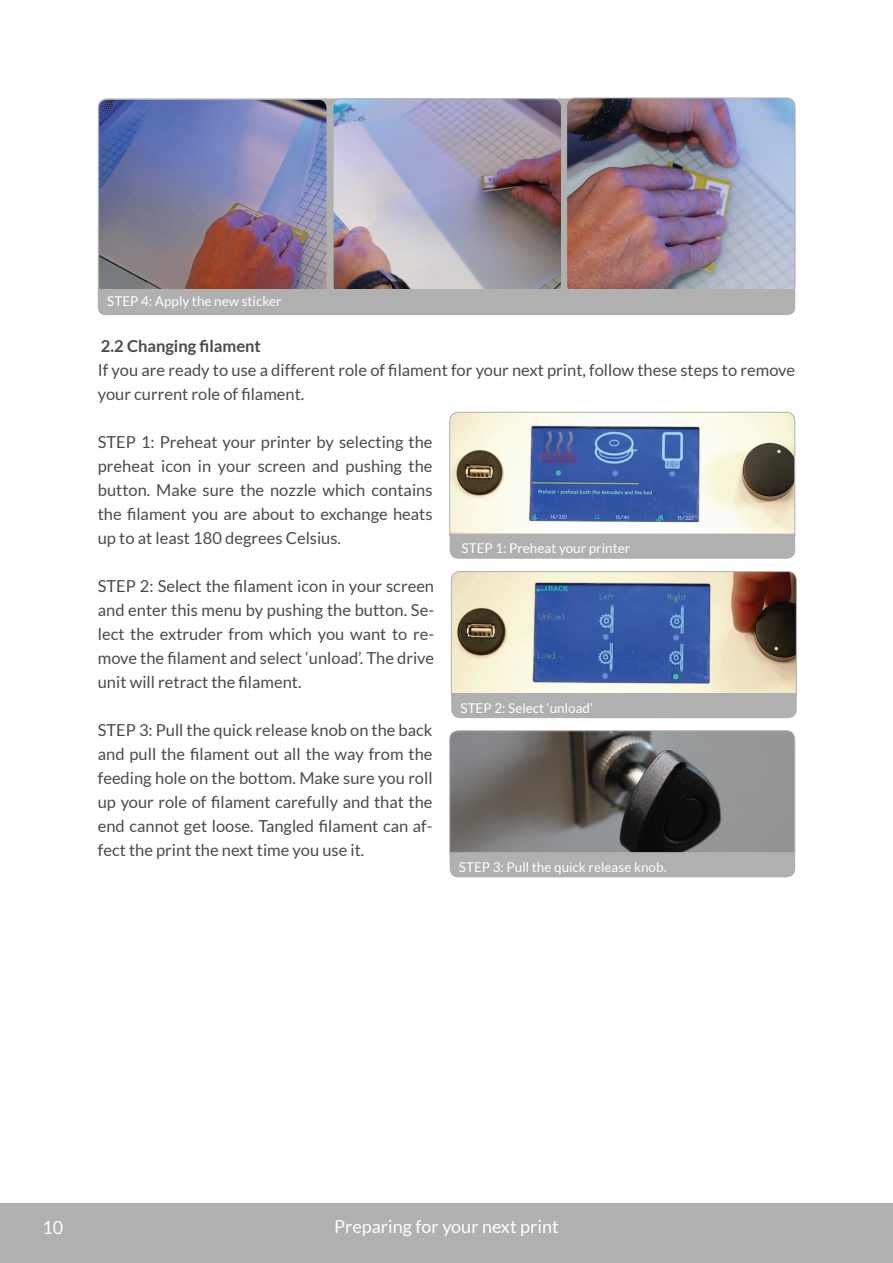
<style>
.page{position:relative;width:893px;height:1263px;background:#fff}
.page>*{position:absolute;margin:0;border:0;box-sizing:border-box;transform-origin:0 0}
.t1{font:18px "Lato";color:#fff}
.t2{font:16.5px/24px "Lato";color:#4c4a49;text-align:justify}
.t3{font:700 16.5px "Lato";color:#4c4a49}
.t4{font:13.5px "Lato";color:#fff}
</style>
<div class="page">
<div style="left:0;top:1203px;width:893px;height:60px;background:#b0b0b0"></div>
<img style="left:450px;top:412px;width:345px;height:122px">
<div style="left:450px;top:412px;width:345px;height:130px;border:1px solid #b0b0b0;border-radius:9px"></div>
<div style="left:450px;top:534px;width:345px;height:25px;background:#b0b0b0;border-radius:9px"></div>
<img style="left:451px;top:572px;width:345px;height:121px">
<div style="left:451px;top:571px;width:345px;height:131px;border:1px solid #b0b0b0;border-radius:9px"></div>
<div style="left:451px;top:693px;width:346px;height:7px;background:#b0b0b0"></div>
<div style="left:451px;top:694px;width:346px;height:24px;background:#b0b0b0;border-radius:9px"></div>
<img style="left:450px;top:731px;width:345px;height:121px">
<div style="left:450px;top:731px;width:345px;height:130px;border:1px solid #b0b0b0;border-radius:9px"></div>
<div style="left:450px;top:852px;width:345px;height:7px;background:#b0b0b0;border:2px solid #b0b0b0"></div>
<div style="left:450px;top:853px;width:345px;height:24px;background:#b0b0b0;border-radius:9px"></div>
<img style="left:99px;top:99px;width:228px;height:191px">
<div style="left:98px;top:99px;width:229px;height:196px;border:1px solid #b0b0b0;border-radius:9px"></div>
<img style="left:333px;top:99px;width:228px;height:191px">
<div style="left:333px;top:99px;width:229px;height:196px;border:1px solid #b0b0b0;border-radius:9px"></div>
<img style="left:567px;top:98px;width:228px;height:196px">
<div style="left:566px;top:98px;width:229px;height:196px;border:1px solid #b0b0b0;border-radius:9px"></div>
<div style="left:99px;top:290px;width:695px;height:9px;background:#b0b0b0"></div>
<div style="left:98px;top:296px;width:697px;height:19px;background:#b0b0b0;border-radius:7px"></div>
<p class="t4" style="left:107px;top:294px;width:176px">STEP 4: Apply the new sticker</p>
<p class="t3" style="left:101px;top:337px;width:162px">2.2 Changing filament</p>
<p class="t2" style="left:98px;top:358px;width:699px">If you are ready to use a different role of filament for your next print, follow these steps to remove your current role of filament.</p>
<p class="t2" style="left:98px;top:430px;width:336px">STEP 1: Preheat your printer by selecting the preheat icon in your screen and pushing the button. Make sure the nozzle which contains the filament you are about to exchange heats up to at least 180 degrees Celsius.</p>
<p class="t2" style="left:98px;top:574px;width:338px">STEP 2: Select the filament icon in your screen and enter this menu by pushing the button. Se&shy;lect the extruder from which you want to re&shy;move the filament and select ‘unload’. The drive unit will retract the filament.</p>
<p class="t2" style="left:98px;top:718px;width:336px">STEP 3: Pull the quick release knob on the back and pull the filament out all the way from the feeding hole on the bottom. Make sure you roll up your role of filament carefully and that the end cannot get loose. Tangled filament can af&shy;fect the print the next time you use it.</p>
<p class="t4" style="left:462px;top:541px;width:170px">STEP 1: Preheat your printer</p>
<p class="t4" style="left:460px;top:700px;width:134px">STEP 2: Select ‘unload’</p>
<p class="t4" style="left:459px;top:859px;width:209px">STEP 3: Pull the quick release knob.</p>
<p class="t1" style="left:42px;top:1217px;width:22px">10</p>
<p class="t1" style="left:334px;top:1216px;width:226px">Preparing for your next print</p>
</div>
